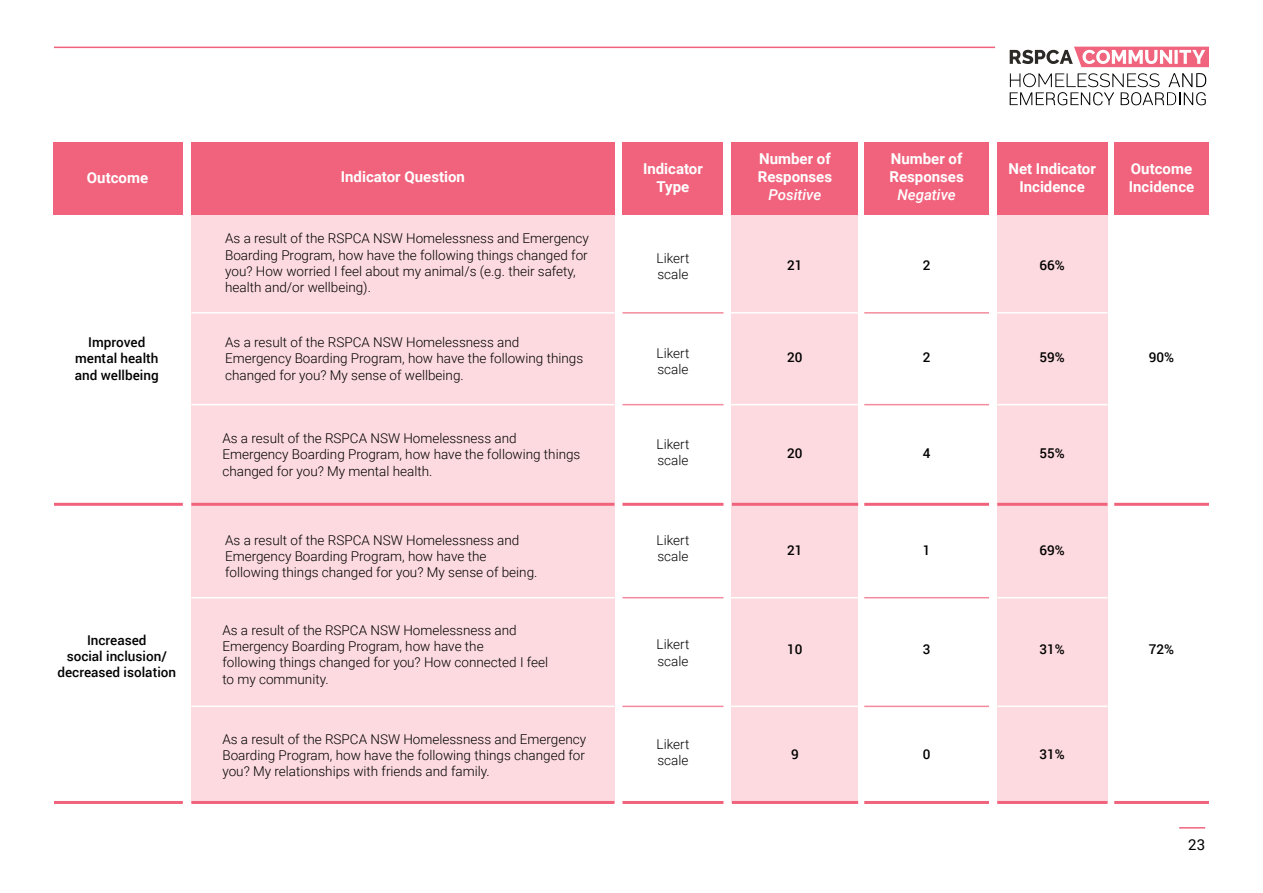
<style>
.page{position:relative;width:1263px;height:893px;background:#fff}
.page>*{position:absolute;margin:0;border:0;box-sizing:border-box;transform-origin:0 0}
.t1{font:700 15px/18px "Roboto";color:#fff}
.t2{font:italic 500 15px "Roboto";color:#fff}
.t3{font:15px "Roboto";color:#000}
.t4{font:300 13.5px/16.2px "Roboto";color:#000}
.t5{font:500 13.5px/16.2px "Roboto";color:#000;text-align:center}
</style>
<div class="page">
<hr style="left:54px;top:47px;width:941px;height:1px;background:#f1637d">
<hr style="left:1179px;top:827px;width:26px;height:2px;background:#f1637d">
<div style="left:997px;top:206px;width:110px;height:596px;background:#fcdadf"></div>
<div style="left:732px;top:206px;width:126px;height:596px;background:#fcdadf"></div>
<div style="left:191px;top:206px;width:423px;height:596px;background:#fcdadf"></div>
<div style="left:54px;top:143px;width:129px;height:72px;background:#f1637d"></div>
<div style="left:191px;top:143px;width:423px;height:72px;background:#f1637d"></div>
<div style="left:1114px;top:143px;width:95px;height:72px;background:#f1637d"></div>
<div style="left:997px;top:143px;width:110px;height:72px;background:#f1637d"></div>
<hr style="left:191px;top:312px;width:423px;height:2px;background:#fff">
<hr style="left:731px;top:312px;width:127px;height:2px;background:#fff">
<hr style="left:997px;top:312px;width:110px;height:2px;background:#fff">
<hr style="left:622px;top:312px;width:101px;height:2px;background:#f48b9e">
<hr style="left:864px;top:312px;width:125px;height:2px;background:#f48b9e">
<hr style="left:191px;top:597px;width:423px;height:1px;background:#fff">
<hr style="left:731px;top:597px;width:127px;height:1px;background:#fff">
<hr style="left:997px;top:597px;width:110px;height:1px;background:#fff">
<hr style="left:622px;top:597px;width:101px;height:1px;background:#f48b9e">
<hr style="left:864px;top:597px;width:125px;height:1px;background:#f48b9e">
<hr style="left:191px;top:404px;width:423px;height:1px;background:#fff">
<hr style="left:731px;top:404px;width:127px;height:1px;background:#fff">
<hr style="left:997px;top:404px;width:110px;height:1px;background:#fff">
<hr style="left:622px;top:404px;width:101px;height:1px;background:#f48b9e">
<hr style="left:864px;top:404px;width:125px;height:1px;background:#f48b9e">
<hr style="left:191px;top:706px;width:423px;height:1px;background:#fff">
<hr style="left:731px;top:706px;width:127px;height:1px;background:#fff">
<hr style="left:997px;top:706px;width:110px;height:1px;background:#fff">
<hr style="left:622px;top:706px;width:101px;height:1px;background:#f48b9e">
<hr style="left:864px;top:706px;width:125px;height:1px;background:#f48b9e">
<div style="left:622px;top:143px;width:101px;height:72px;background:#f1637d"></div>
<div style="left:732px;top:143px;width:126px;height:72px;background:#f1637d"></div>
<div style="left:864px;top:143px;width:125px;height:72px;background:#f1637d"></div>
<hr style="left:191px;top:503px;width:423px;height:3px;background:#f1637d">
<hr style="left:732px;top:503px;width:126px;height:3px;background:#f1637d">
<hr style="left:997px;top:503px;width:110px;height:3px;background:#f1637d">
<hr style="left:622px;top:503px;width:101px;height:3px;background:#f1637d">
<hr style="left:864px;top:503px;width:125px;height:3px;background:#f1637d">
<hr style="left:54px;top:503px;width:129px;height:3px;background:#f1637d">
<hr style="left:1114px;top:503px;width:95px;height:3px;background:#f1637d">
<hr style="left:191px;top:801px;width:423px;height:3px;background:#f1637d">
<hr style="left:732px;top:801px;width:126px;height:3px;background:#f1637d">
<hr style="left:997px;top:801px;width:110px;height:3px;background:#f1637d">
<hr style="left:622px;top:801px;width:101px;height:3px;background:#f1637d">
<hr style="left:864px;top:801px;width:125px;height:3px;background:#f1637d">
<hr style="left:54px;top:801px;width:129px;height:3px;background:#f1637d">
<hr style="left:1114px;top:801px;width:95px;height:3px;background:#f1637d">
<svg style="left:1010px;top:73px;width:196px;height:33px"></svg>
<svg style="left:1010px;top:47px;width:199px;height:20px"></svg>
<p class="t1" style="left:87px;top:169px;width:63px">Outcome</p>
<p class="t5" style="left:75px;top:335px;width:85px">Improved mental health and wellbeing</p>
<p class="t5" style="left:57px;top:632px;width:120px">Increased<br>social inclusion/ decreased isolation</p>
<p class="t1" style="left:341px;top:168px;width:126px">Indicator Question</p>
<p class="t4" style="left:225px;top:231px;width:365px">As a result of the RSPCA NSW Homelessness and Emergency Boarding Program, how have the following things changed for you? How worried I feel about my animal/s (e.g. their safety, health and/or wellbeing).</p>
<p class="t4" style="left:225px;top:335px;width:360px">As a result of the RSPCA NSW Homelessness and<br>Emergency Boarding Program, how have the following things changed for you? My sense of wellbeing.</p>
<p class="t4" style="left:222px;top:431px;width:360px">As a result of the RSPCA NSW Homelessness and<br>Emergency Boarding Program, how have the following things changed for you? My mental health.</p>
<p class="t4" style="left:225px;top:533px;width:314px">As a result of the RSPCA NSW Homelessness and<br>Emergency Boarding Program, how have the following things changed for you? My sense of being.</p>
<p class="t4" style="left:222px;top:623px;width:327px">As a result of the RSPCA NSW Homelessness and Emergency Boarding Program, how have the<br>following things changed for you? How connected I feel to my community.</p>
<p class="t4" style="left:222px;top:731px;width:365px;text-align:justify">As a result of the RSPCA NSW Homelessness and Emergency Boarding Program, how have the following things changed for you? My relationships with friends and family.</p>
<p class="t1" style="left:643px;top:160px;width:61px;text-align:center">Indicator<br>Type</p>
<p class="t1" style="left:758px;top:151px;width:76px">Number of<br>Responses</p>
<p class="t2" style="left:768px;top:189px;width:54px">Positive</p>
<p class="t4" style="left:657px;top:251px;width:34px">Likert scale</p>
<p class="t4" style="left:657px;top:346px;width:34px">Likert scale</p>
<p class="t4" style="left:657px;top:436px;width:34px">Likert scale</p>
<p class="t4" style="left:657px;top:533px;width:34px">Likert scale</p>
<p class="t4" style="left:657px;top:637px;width:34px">Likert scale</p>
<p class="t4" style="left:657px;top:737px;width:34px">Likert scale</p>
<p class="t5" style="left:787px;top:258px;width:17px">21</p>
<p class="t5" style="left:787px;top:350px;width:17px">20</p>
<p class="t5" style="left:787px;top:446px;width:17px">20</p>
<p class="t5" style="left:787px;top:543px;width:17px">21</p>
<p class="t5" style="left:787px;top:642px;width:17px">10</p>
<p class="t5" style="left:791px;top:746px;width:9px">9</p>
<p class="t1" style="left:889px;top:151px;width:76px">Number of<br>Responses</p>
<p class="t2" style="left:897px;top:189px;width:60px">Negative</p>
<p class="t1" style="left:1008px;top:160px;width:89px;text-align:center">Net Indicator<br>Incidence</p>
<p class="t1" style="left:1129px;top:160px;width:67px">Outcome<br>Incidence</p>
<p class="t5" style="left:923px;top:258px;width:9px">2</p>
<p class="t5" style="left:1039px;top:258px;width:27px">66%</p>
<p class="t5" style="left:923px;top:350px;width:9px">2</p>
<p class="t5" style="left:1039px;top:350px;width:27px">59%</p>
<p class="t5" style="left:1149px;top:350px;width:27px">90%</p>
<p class="t5" style="left:923px;top:446px;width:9px">4</p>
<p class="t5" style="left:1039px;top:446px;width:27px">55%</p>
<p class="t5" style="left:923px;top:543px;width:9px">1</p>
<p class="t5" style="left:1039px;top:543px;width:27px">69%</p>
<p class="t5" style="left:923px;top:642px;width:9px">3</p>
<p class="t5" style="left:1039px;top:642px;width:27px">31%</p>
<p class="t5" style="left:1149px;top:642px;width:27px">72%</p>
<p class="t5" style="left:923px;top:746px;width:9px">0</p>
<p class="t5" style="left:1039px;top:746px;width:27px">31%</p>
<p class="t3" style="left:1188px;top:839px;width:18px">23</p>
</div>
